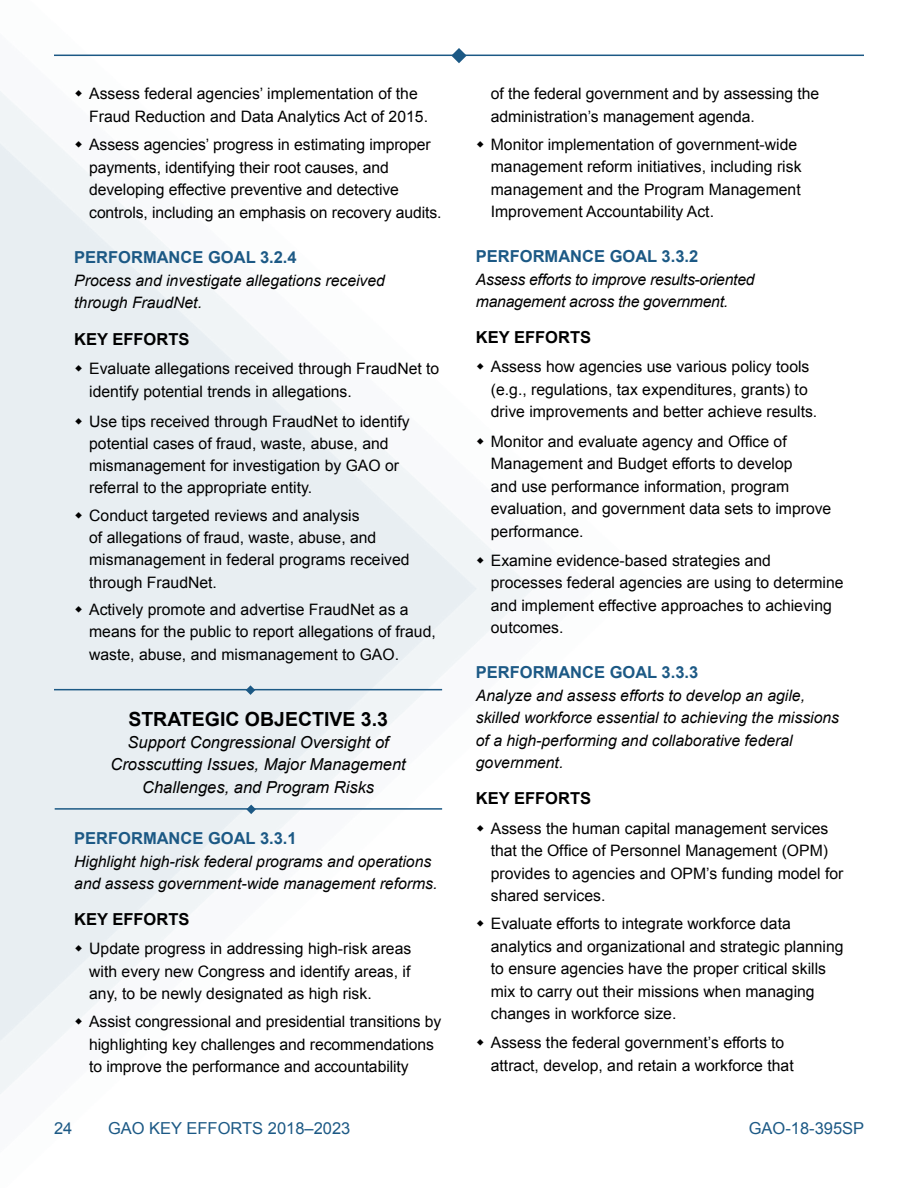
<style>
.page{position:relative;width:918px;height:1188px;background:#fff}
.page>*{position:absolute;margin:0;border:0;box-sizing:border-box;transform-origin:0 0}
.t1{font:700 19.5px "Arial";color:#000}
.t2{font:italic 16.5px/22.2px "Arial";color:#000;text-align:center}
.t3{font:700 16.5px "Arial";color:#1c5985}
.t4{font:700 16.5px "Arial";color:#000}
.t5{font:16.5px "Arial";color:#1c5985}
.t6{font:15.75px/22.5px "Arial";color:#000}
.t7{font:italic 15.75px/22.5px "Arial";color:#000}
</style>
<div class="page">
<hr style="left:54px;top:55px;width:810px;height:1px;background:#1c5985">
<svg style="left:451px;top:48px;width:16px;height:15px"></svg>
<hr style="left:54px;top:689px;width:388px;height:1px;background:#1c5985">
<svg style="left:246px;top:685px;width:9px;height:10px"></svg>
<hr style="left:55px;top:808px;width:387px;height:2px;background:#1c5985">
<svg style="left:246px;top:805px;width:10px;height:9px"></svg>
<svg style="left:76px;top:365px;width:6px;height:7px"></svg>
<svg style="left:76px;top:418px;width:6px;height:6px"></svg>
<svg style="left:76px;top:512px;width:6px;height:6px"></svg>
<svg style="left:76px;top:606px;width:6px;height:7px"></svg>
<svg style="left:76px;top:945px;width:6px;height:7px"></svg>
<svg style="left:76px;top:1018px;width:6px;height:7px"></svg>
<svg style="left:477px;top:557px;width:7px;height:6px"></svg>
<p class="t6" style="left:89px;top:83px;width:340px">Assess federal agencies’ implementation of the<br>Fraud Reduction and Data Analytics Act of 2015.</p>
<p class="t6" style="left:89px;top:133px;width:354px">Assess agencies’ progress in estimating improper payments, identifying their root causes, and developing effective preventive and detective controls, including an emphasis on recovery audits.</p>
<p class="t3" style="left:74px;top:246px;width:224px">PERFORMANCE GOAL 3.2.4</p>
<p class="t7" style="left:74px;top:269px;width:312px">Process and investigate allegations received through FraudNet.</p>
<p class="t4" style="left:74px;top:328px;width:117px">KEY EFFORTS</p>
<p class="t6" style="left:89px;top:357px;width:352px;line-height:23px">Evaluate allegations received through FraudNet to identify potential trends in allegations.</p>
<p class="t6" style="left:89px;top:410px;width:322px">Use tips received through FraudNet to identify potential cases of fraud, waste, abuse, and mismanagement for investigation by GAO or referral to the appropriate entity.</p>
<p class="t6" style="left:89px;top:504px;width:322px">Conduct targeted reviews and analysis<br>of allegations of fraud, waste, abuse, and mismanagement in federal programs received through FraudNet.</p>
<p class="t6" style="left:89px;top:599px;width:348px">Actively promote and advertise FraudNet as a means for the public to report allegations of fraud, waste, abuse, and mismanagement to GAO.</p>
<p class="t1" style="left:128px;top:706px;width:261px">STRATEGIC OBJECTIVE 3.3</p>
<p class="t2" style="left:111px;top:732px;width:297px">Support Congressional Oversight of<br>Crosscutting Issues, Major Management<br>Challenges, and Program Risks</p>
<p class="t3" style="left:74px;top:827px;width:224px">PERFORMANCE GOAL 3.3.1</p>
<p class="t7" style="left:74px;top:850px;width:365px">Highlight high-risk federal programs and operations and assess government-wide management reforms.</p>
<p class="t4" style="left:74px;top:908px;width:117px">KEY EFFORTS</p>
<p class="t6" style="left:89px;top:938px;width:324px;text-align:justify">Update progress in addressing high-risk areas with every new Congress and identify areas, if any, to be newly designated as high risk.</p>
<p class="t6" style="left:89px;top:1011px;width:354px">Assist congressional and presidential transitions by highlighting key challenges and recommendations to improve the performance and accountability</p>
<p class="t6" style="left:491px;top:83px;width:330px">of the federal government and by assessing the administration’s management agenda.</p>
<p class="t6" style="left:491px;top:133px;width:312px">Monitor implementation of government-wide management reform initiatives, including risk management and the Program Management Improvement Accountability Act.</p>
<p class="t3" style="left:476px;top:245px;width:224px">PERFORMANCE GOAL 3.3.2</p>
<p class="t7" style="left:476px;top:268px;width:280px">Assess efforts to improve results-oriented management across the government.</p>
<p class="t4" style="left:476px;top:326px;width:117px">KEY EFFORTS</p>
<p class="t6" style="left:491px;top:356px;width:328px">Assess how agencies use various policy tools (e.g., regulations, tax expenditures, grants) to drive improvements and better achieve results.</p>
<p class="t6" style="left:491px;top:430px;width:342px">Monitor and evaluate agency and Office of Management and Budget efforts to develop<br>and use performance information, program evaluation, and government data sets to improve performance.</p>
<p class="t6" style="left:491px;top:549px;width:354px">Examine evidence-based strategies and processes federal agencies are using to determine and implement effective approaches to achieving outcomes.</p>
<p class="t3" style="left:476px;top:662px;width:224px">PERFORMANCE GOAL 3.3.3</p>
<p class="t7" style="left:476px;top:684px;width:365px">Analyze and assess efforts to develop an agile, skilled workforce essential to achieving the missions of a high-performing and collaborative federal government.</p>
<p class="t4" style="left:476px;top:788px;width:117px">KEY EFFORTS</p>
<p class="t6" style="left:491px;top:817px;width:354px">Assess the human capital management services that the Office of Personnel Management (OPM) provides to agencies and OPM’s funding model for shared services.</p>
<p class="t6" style="left:491px;top:912px;width:354px">Evaluate efforts to integrate workforce data analytics and organizational and strategic planning to ensure agencies have the proper critical skills mix to carry out their missions when managing changes in workforce size.</p>
<p class="t6" style="left:491px;top:1032px;width:304px">Assess the federal government’s efforts to attract, develop, and retain a workforce that</p>
<p class="t5" style="left:54px;top:1117px;width:20px">24</p>
<p class="t5" style="left:108px;top:1117px;width:244px">GAO KEY EFFORTS 2018–2023</p>
<p class="t5" style="left:749px;top:1117px;width:117px">GAO-18-395SP</p>
</div>
